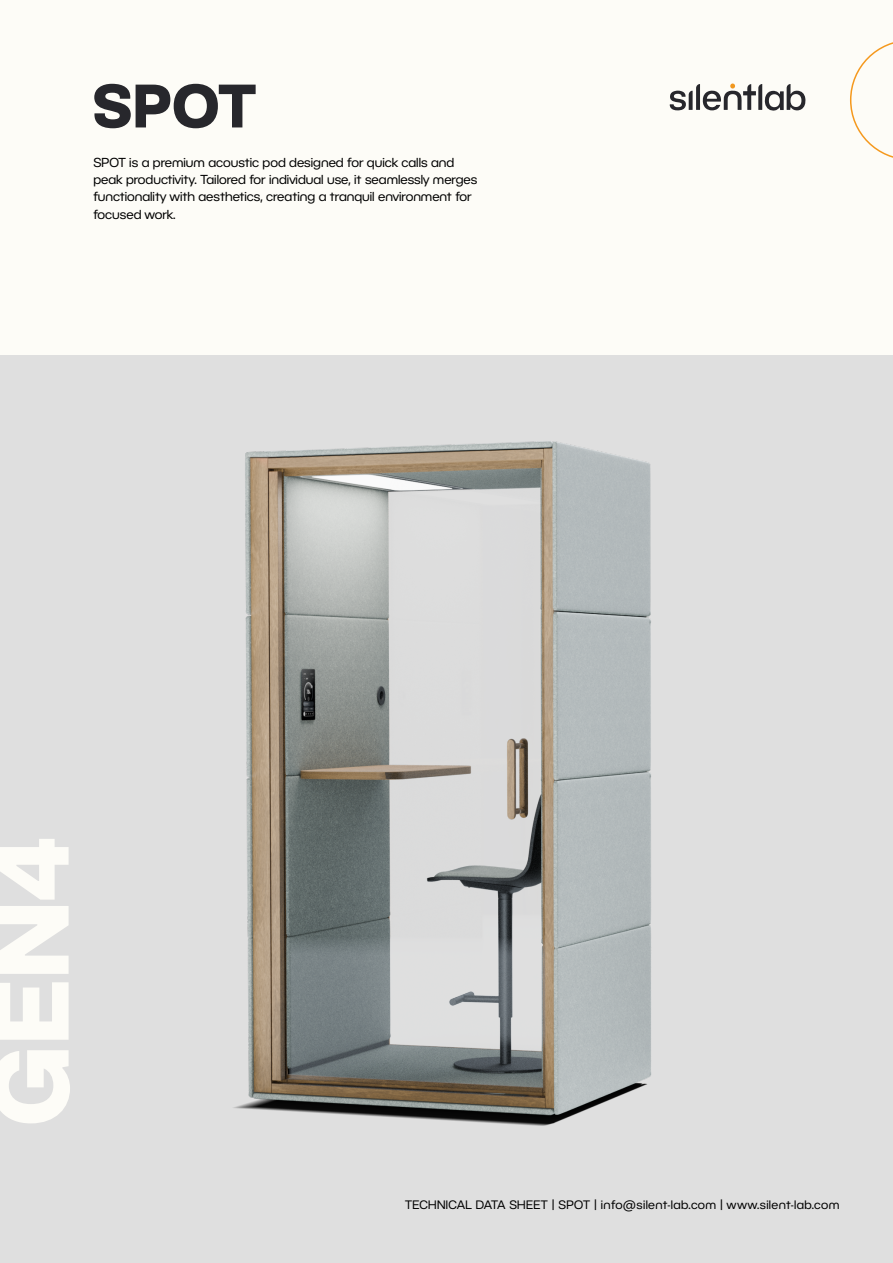
<style>
.page{position:relative;width:893px;height:1263px;background:#fff}
.page>*{position:absolute;margin:0;border:0;box-sizing:border-box;transform-origin:0 0}
.t1{font:700 105px "BC Novatica CYR";color:#fdfcf7}
.t2{font:700 60px "BC Novatica CYR";color:#27272c}
.t3{font:12.75px/17.2px "BC Novatica CYR";color:#000}
.t4{font:12px "BC Novatica CYR";letter-spacing:.03em;color:#000}
</style>
<div class="page">
<div style="left:0;top:0;width:893px;height:355px;background:#fdfcf7"></div>
<svg style="left:670px;top:84px;width:136px;height:27px"></svg>
<svg style="left:850px;top:42px;width:43px;height:116px"></svg>
<div style="left:0;top:355px;width:893px;height:908px;background:#dfdfdf"></div>
<img style="left:233px;top:441px;width:418px;height:685px">
<h2 class="t2" style="left:92px;top:68px;width:165px">SPOT</h2>
<p class="t3" style="left:93px;top:153px;width:385px">SPOT is a premium acoustic pod designed for quick calls and peak productivity. Tailored for individual use, it seamlessly merges functionality with aesthetics, creating a tranquil environment for focused work.</p>
<h1 class="t1" style="left:-36px;top:1126px;width:290px;rotate:-90deg">GEN4</h1>
<p class="t4" style="left:405px;top:1197px;width:436px">TECHNICAL DATA SHEET | SPOT | info@silent-lab.com | www.silent-lab.com</p>
</div>
